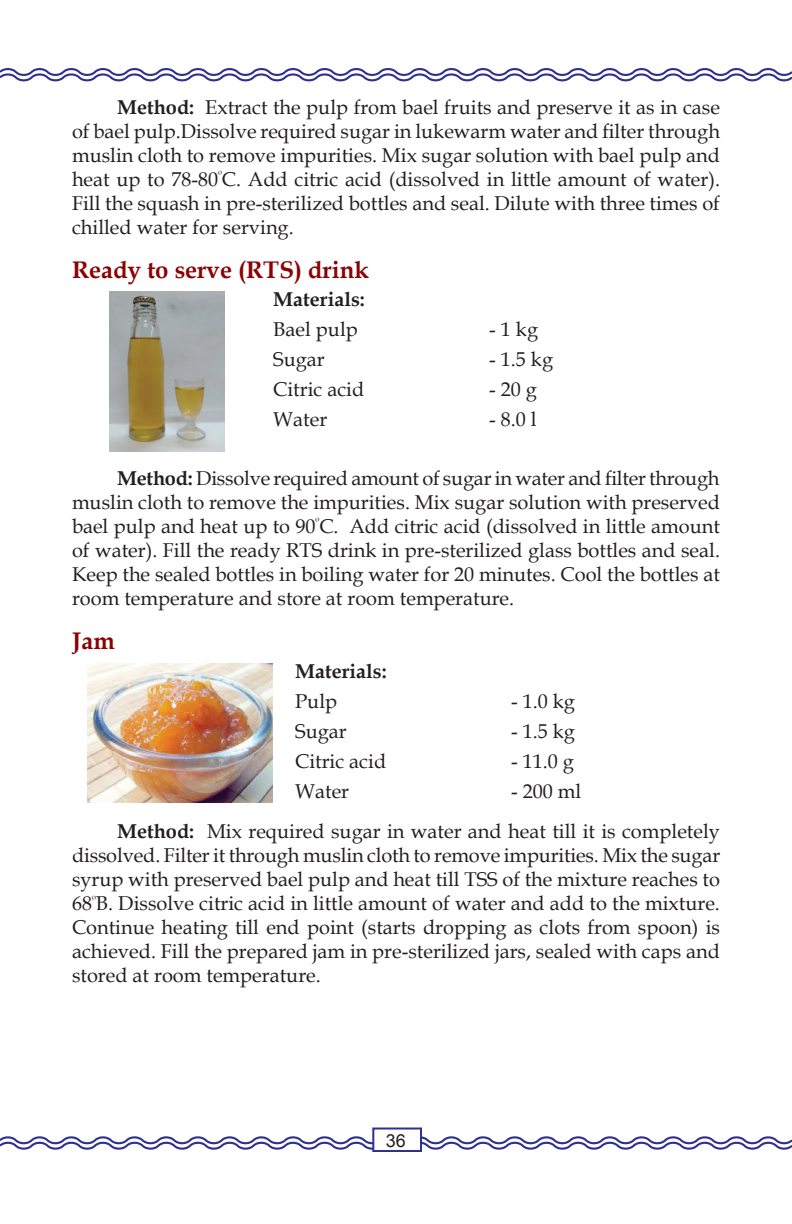
<style>
.page{position:relative;width:792px;height:1224px;background:#fff}
.page>*{position:absolute;margin:0;border:0;box-sizing:border-box;transform-origin:0 0}
.t1{font:700 24px "Book Antiqua";color:#8b0202}
.t2{font:20px/24px "Book Antiqua";color:#231f20;text-align:justify}
.t3{font:700 20px "Book Antiqua";color:#231f20}
.t4{font:18px "Arial";color:#231f20}
.s1{font-weight:700}
</style>
<div class="page">
<svg style="left:0;top:68px;width:792px;height:14px"></svg>
<svg style="left:0;top:1136px;width:792px;height:14px"></svg>
<div style="left:372px;top:1128px;width:50px;height:24px;background:#fff;border:2px solid #2e3092"></div>
<img style="left:110px;top:292px;width:115px;height:159px">
<img style="left:87px;top:664px;width:186px;height:138px">
<p class="t2" style="left:72px;top:95px;width:650px;text-indent:45px"><span class="s1">Method:</span> Extract the pulp from bael fruits and preserve it as in case of bael pulp.Dissolve required sugar in lukewarm water and filter through muslin cloth to remove impurities. Mix sugar solution with bael pulp and heat up to 78-80<sup>º</sup>C. Add citric acid (dissolved in little amount of water).<br>Fill the squash in pre-sterilized bottles and seal. Dilute with three times of chilled water for serving.</p>
<p class="t1" style="left:72px;top:253px;width:299px">Ready to serve (RTS) drink</p>
<p class="t3" style="left:273px;top:286px;width:93px">Materials:</p>
<p class="t2" style="left:273px;top:317px;width:86px">Bael pulp</p>
<p class="t2" style="left:489px;top:317px;width:50px">- 1 kg</p>
<p class="t2" style="left:273px;top:347px;width:53px">Sugar</p>
<p class="t2" style="left:489px;top:347px;width:65px">- 1.5 kg</p>
<p class="t2" style="left:273px;top:377px;width:93px">Citric acid</p>
<p class="t2" style="left:489px;top:377px;width:49px">- 20 g</p>
<p class="t2" style="left:273px;top:407px;width:55px">Water</p>
<p class="t2" style="left:489px;top:407px;width:49px">- 8.0 l</p>
<p class="t2" style="left:72px;top:466px;width:650px;text-indent:45px"><span class="s1">Method:</span> Dissolve required amount of sugar in water and filter through muslin cloth to remove the impurities. Mix sugar solution with preserved bael pulp and heat up to 90<sup>º</sup>C. Add citric acid (dissolved in little amount of water). Fill the ready RTS drink in pre-sterilized glass bottles and seal.<br>Keep the sealed bottles in boiling water for 20 minutes. Cool the bottles at room temperature and store at room temperature.</p>
<p class="t1" style="left:72px;top:624px;width:44px">Jam</p>
<p class="t3" style="left:295px;top:658px;width:93px">Materials:</p>
<p class="t2" style="left:295px;top:689px;width:43px">Pulp</p>
<p class="t2" style="left:511px;top:689px;width:65px">- 1.0 kg</p>
<p class="t2" style="left:295px;top:719px;width:53px">Sugar</p>
<p class="t2" style="left:511px;top:719px;width:65px">- 1.5 kg</p>
<p class="t2" style="left:295px;top:749px;width:93px">Citric acid</p>
<p class="t2" style="left:511px;top:749px;width:64px">- 11.0 g</p>
<p class="t2" style="left:295px;top:779px;width:55px">Water</p>
<p class="t2" style="left:117px;top:771px;width:604px;line-height:40px;text-indent:394px">- 200 ml<br><span class="s1">Method:</span> Mix required sugar in water and heat till it is completely</p>
<p class="t2" style="left:72px;top:843px;width:650px">dissolved. Filter it through muslin cloth to remove impurities. Mix the sugar syrup with preserved bael pulp and heat till TSS of the mixture reaches to 68<sup>º</sup>B. Dissolve citric acid in little amount of water and add to the mixture.<br>Continue heating till end point (starts dropping as clots from spoon) is achieved. Fill the prepared jam in pre-sterilized jars, sealed with caps and stored at room temperature.</p>
<p class="t4" style="left:386px;top:1131px;width:22px">36</p>
</div>
